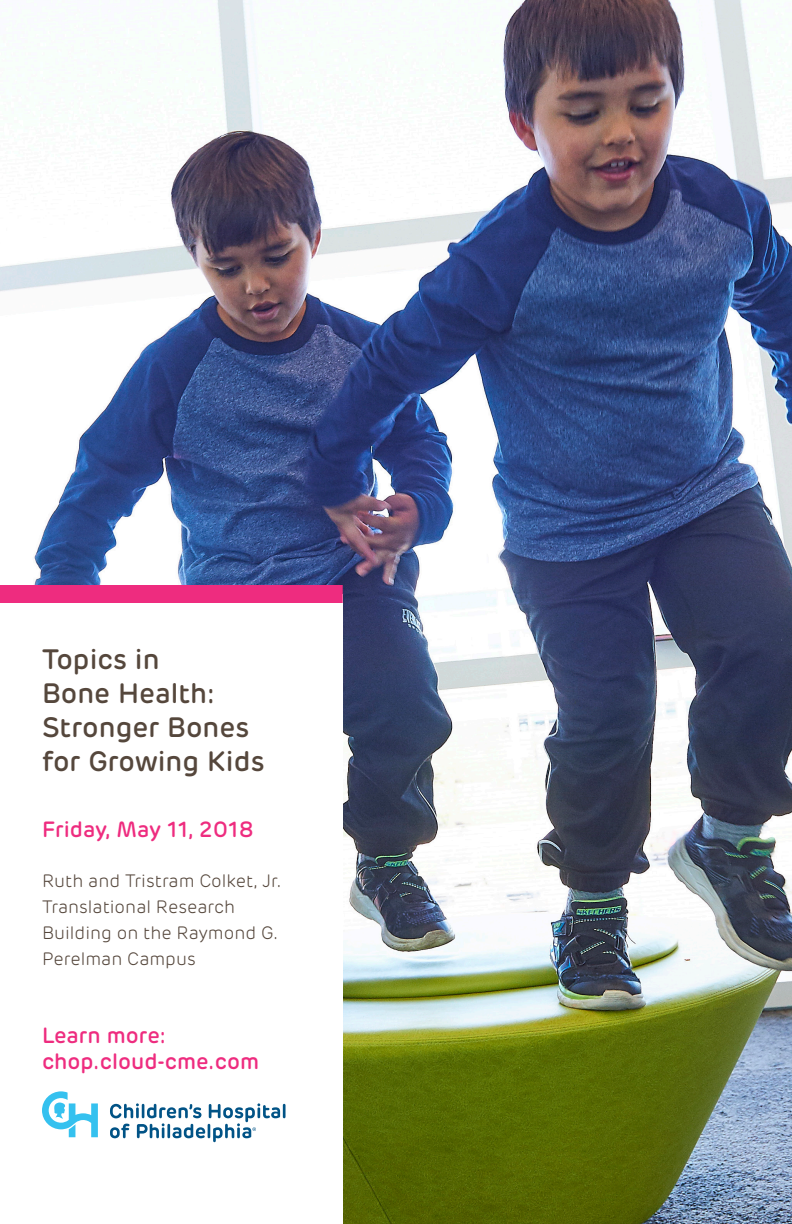
<style>
.page{position:relative;width:792px;height:1224px;background:#fff}
.page>*{position:absolute;margin:0;border:0;box-sizing:border-box;transform-origin:0 0}
.Body_Copy{font:500 28px/34px "Rubrik";color:#55473c}
.Body_Copy-2{font:500 22px "Rubrik";color:#ee2c7f}
.Body_Copy-3{font:300 18px/26px "Rubrik";color:#55473c}
</style>
<div class="page">
<img style="left:0;top:0;width:792px;height:1224px">
<div style="left:0;top:594px;width:343px;height:630px;background:#fff"></div>
<div style="left:0;top:585px;width:343px;height:18px;background:#ee2c7f"></div>
<svg style="left:42px;top:1091px;width:56px;height:46px"></svg>
<hr style="left:283px;top:1104px;width:3px;height:14px;background:#015386">
<svg style="left:110px;top:1103px;width:170px;height:39px"></svg>
<p class="Body_Copy" style="left:42px;top:642px;width:119px">Topics in</p>
<p class="Body_Copy" style="left:42px;top:676px;width:174px">Bone Health:</p>
<p class="Body_Copy" style="left:42px;top:710px;width:224px">Stronger Bones for Growing Kids</p>
<p class="Body_Copy-2" style="left:42px;top:815px;width:214px">Friday, May 11, 2018</p>
<p class="Body_Copy-3" style="left:42px;top:868px;width:241px">Ruth and Tristram Colket, Jr.<br>Translational Research<br>Building on the Raymond G.<br>Perelman Campus</p>
<p class="Body_Copy-2" style="left:42px;top:1021px;width:125px">Learn more:</p>
<p class="Body_Copy-2" style="left:42px;top:1047px;width:219px">chop.cloud-cme.com</p>
</div>
